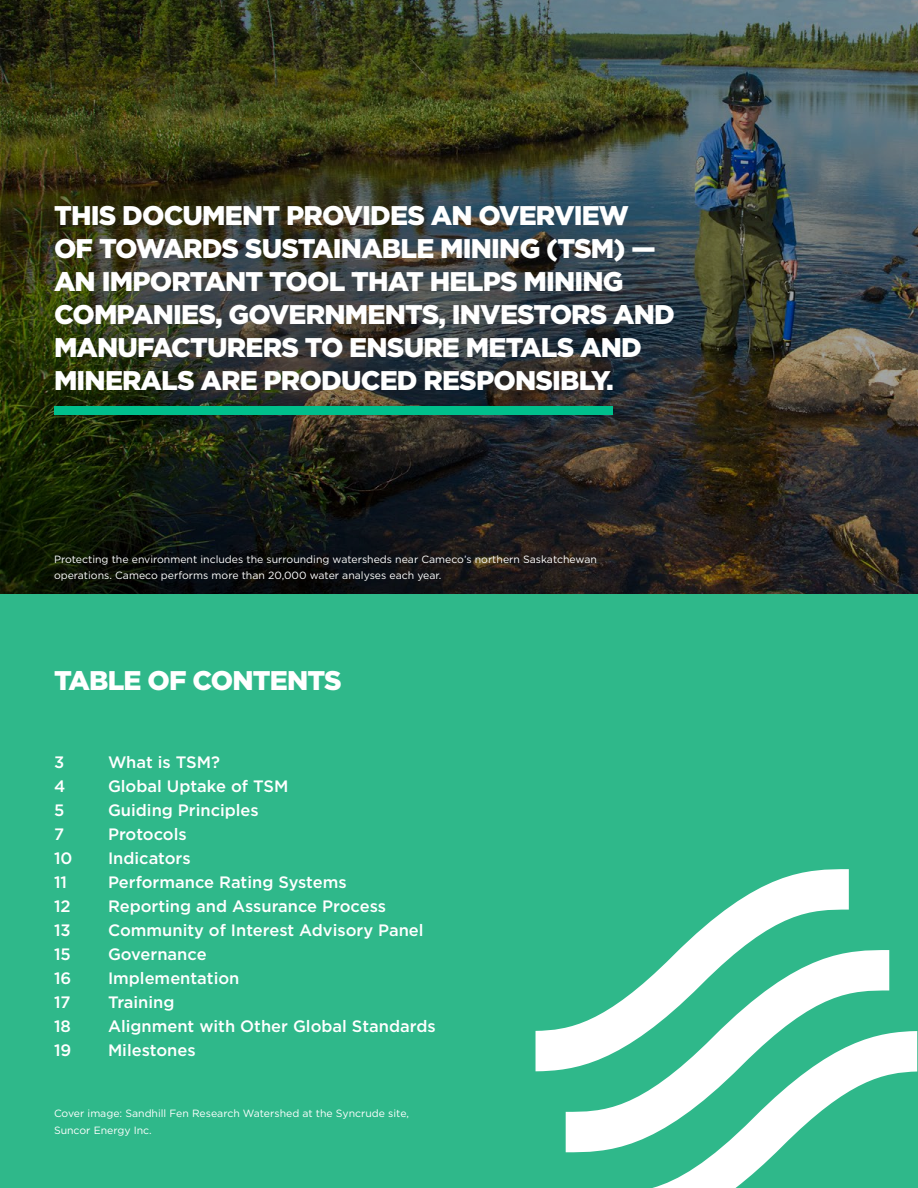
<style>
.page{position:relative;width:918px;height:1188px;background:#fff}
.page>*{position:absolute;margin:0;border:0;box-sizing:border-box;transform-origin:0 0}
.t1{font:900 27px/33px "Gotham";letter-spacing:-.03em;color:#fff}
.t2{font:500 16.5px "Gotham";color:#fff}
.t3{font:10.5px/16.5px "Gotham";color:#fff}
</style>
<div class="page">
<img style="left:1px;top:0;width:917px;height:594px">
<div style="left:0;top:594px;width:917px;height:594px;background:#2fb88a"></div>
<div style="left:54px;top:406px;width:558px;height:9px;background:#00bf8c"></div>
<svg style="left:652px;top:1031px;width:265px;height:157px"></svg>
<svg style="left:536px;top:869px;width:313px;height:202px"></svg>
<svg style="left:566px;top:950px;width:323px;height:202px"></svg>
<h1 class="t1" style="left:54px;top:199px;width:622px">THIS DOCUMENT PROVIDES AN OVERVIEW OF TOWARDS SUSTAINABLE MINING (TSM) — AN IMPORTANT TOOL THAT HELPS MINING COMPANIES, GOVERNMENTS, INVESTORS AND MANUFACTURERS TO ENSURE METALS AND MINERALS ARE PRODUCED RESPONSIBLY.</h1>
<p class="t3" style="left:54px;top:550px;width:544px">Protecting the environment includes the surrounding watersheds near Cameco’s northern Saskatchewan operations. Cameco performs more than 20,000 water analyses each year.</p>
<h1 class="t1" style="left:54px;top:664px;width:289px">TABLE OF CONTENTS</h1>
<p class="t2" style="left:54px;top:752px;width:12px">3</p>
<p class="t2" style="left:108px;top:752px;width:114px">What is TSM?</p>
<p class="t2" style="left:54px;top:776px;width:13px">4</p>
<p class="t2" style="left:108px;top:776px;width:182px">Global Uptake of TSM</p>
<p class="t2" style="left:54px;top:800px;width:12px">5</p>
<p class="t2" style="left:108px;top:800px;width:152px">Guiding Principles</p>
<p class="t2" style="left:54px;top:824px;width:12px">7</p>
<p class="t2" style="left:108px;top:824px;width:80px">Protocols</p>
<p class="t2" style="left:54px;top:848px;width:20px">10</p>
<p class="t2" style="left:108px;top:848px;width:84px">Indicators</p>
<p class="t2" style="left:54px;top:872px;width:15px">11</p>
<p class="t2" style="left:108px;top:872px;width:240px">Performance Rating Systems</p>
<p class="t2" style="left:54px;top:896px;width:18px">12</p>
<p class="t2" style="left:108px;top:896px;width:280px">Reporting and Assurance Process</p>
<p class="t2" style="left:54px;top:920px;width:18px">13</p>
<p class="t2" style="left:108px;top:920px;width:317px">Community of Interest Advisory Panel</p>
<p class="t2" style="left:54px;top:944px;width:18px">15</p>
<p class="t2" style="left:108px;top:944px;width:100px">Governance</p>
<p class="t2" style="left:54px;top:968px;width:19px">16</p>
<p class="t2" style="left:108px;top:968px;width:133px">Implementation</p>
<p class="t2" style="left:54px;top:992px;width:18px">17</p>
<p class="t2" style="left:108px;top:992px;width:68px">Training</p>
<p class="t2" style="left:54px;top:1016px;width:18px">18</p>
<p class="t2" style="left:108px;top:1016px;width:329px">Alignment with Other Global Standards</p>
<p class="t2" style="left:54px;top:1040px;width:19px">19</p>
<p class="t2" style="left:108px;top:1040px;width:89px">Milestones</p>
<p class="t3" style="left:54px;top:1105px;width:357px">Cover image: Sandhill Fen Research Watershed at the Syncrude site,<br>Suncor Energy Inc.</p>
</div>
